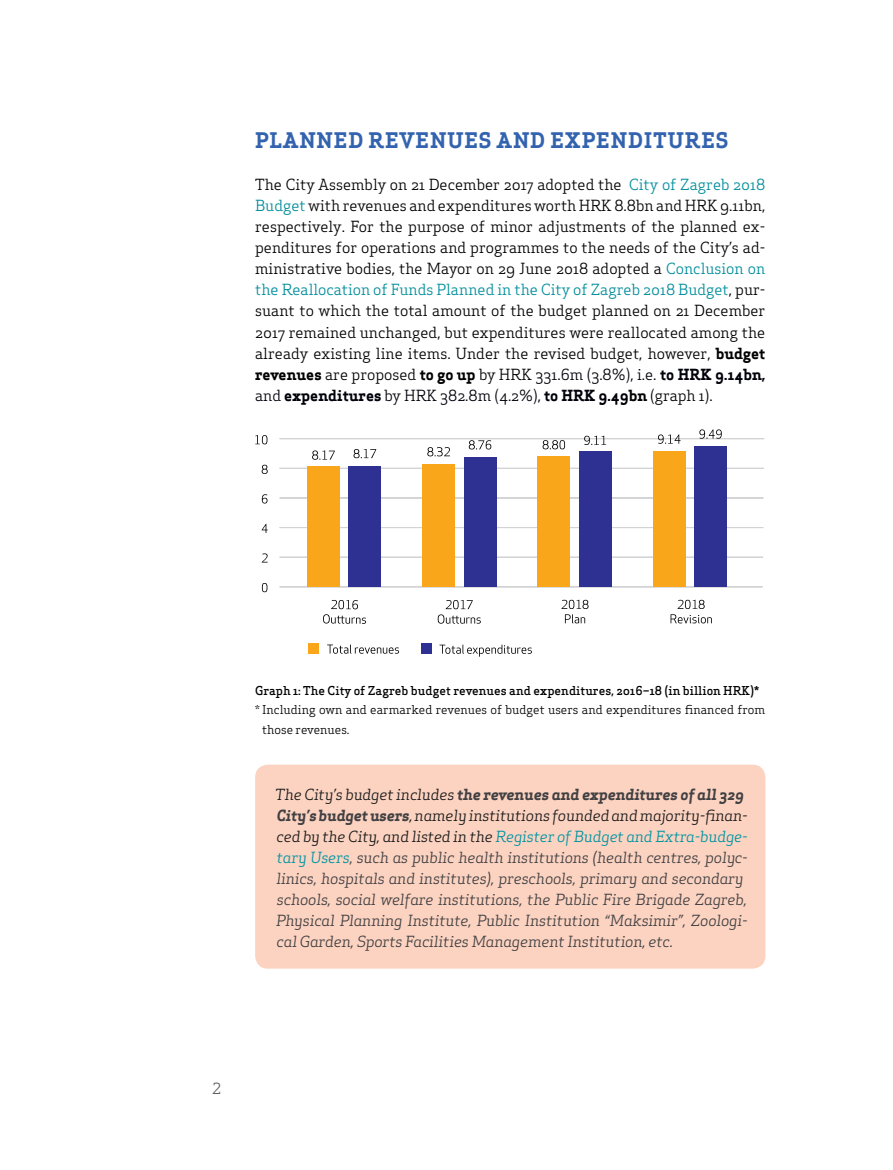
<style>
.page{position:relative;width:893px;height:1170px;background:#fff}
.page>*{position:absolute;margin:0;border:0;box-sizing:border-box;transform-origin:0 0}
.t1{font:700 21px "Apex Serif";letter-spacing:.05em;color:#3363af}
.t2{font:15px/21px "Apex Serif";color:#000;text-align:justify}
.t3{font:italic 15px/21px "Apex Serif";letter-spacing:-.01em;color:#414042}
.t4{font:15px "Apex Serif";color:#58595b}
.t5{font:12px/19.5px "Apex Serif";color:#000}
.t6{font:500 12px "Apex Serif";color:#000}
.s1{color:#008d9b}
.s2{font-weight:700}
.s3{color:#00000a}
.s4{font-weight:700;color:#00000a}
.s5{color:#1a1a1a}
.s6{color:#0094a2}
</style>
<div class="page">
<div style="left:255px;top:764px;width:510px;height:204px;background:#fcd3c1;border-radius:13px"></div>
<div style="left:280px;top:438px;width:484px;height:1px;border:1px solid #d1d3d4"></div>
<div style="left:280px;top:468px;width:484px;height:1px;border:1px solid #d1d3d4"></div>
<div style="left:280px;top:498px;width:483px;height:1px;border:1px solid #d1d3d4"></div>
<div style="left:280px;top:527px;width:483px;height:1px;border:1px solid #d1d3d4"></div>
<div style="left:280px;top:557px;width:483px;height:1px;border:1px solid #d1d3d4"></div>
<div style="left:280px;top:586px;width:482px;height:1px;border:1px solid #d1d3d4"></div>
<svg style="left:323px;top:600px;width:43px;height:23px"></svg>
<svg style="left:438px;top:600px;width:43px;height:23px"></svg>
<svg style="left:561px;top:599px;width:28px;height:24px"></svg>
<svg style="left:440px;top:644px;width:92px;height:12px"></svg>
<svg style="left:327px;top:644px;width:72px;height:9px"></svg>
<svg style="left:353px;top:449px;width:23px;height:9px"></svg>
<svg style="left:427px;top:447px;width:23px;height:9px"></svg>
<svg style="left:469px;top:440px;width:22px;height:9px"></svg>
<svg style="left:543px;top:440px;width:22px;height:9px"></svg>
<svg style="left:584px;top:436px;width:22px;height:9px"></svg>
<svg style="left:312px;top:450px;width:23px;height:9px"></svg>
<svg style="left:671px;top:599px;width:41px;height:24px"></svg>
<svg style="left:658px;top:434px;width:22px;height:9px"></svg>
<svg style="left:699px;top:429px;width:23px;height:9px"></svg>
<div style="left:307px;top:466px;width:33px;height:121px;background:#faa61a"></div>
<div style="left:349px;top:466px;width:32px;height:121px;background:#2e3092"></div>
<div style="left:423px;top:464px;width:32px;height:123px;background:#faa61a"></div>
<div style="left:464px;top:457px;width:32px;height:130px;background:#2e3092"></div>
<div style="left:538px;top:456px;width:32px;height:131px;background:#faa61a"></div>
<div style="left:579px;top:452px;width:32px;height:135px;background:#2e3092"></div>
<div style="left:653px;top:451px;width:32px;height:136px;background:#faa61a"></div>
<div style="left:694px;top:446px;width:33px;height:141px;background:#2e3092"></div>
<svg style="left:262px;top:583px;width:5px;height:9px"></svg>
<svg style="left:262px;top:553px;width:6px;height:9px"></svg>
<svg style="left:262px;top:524px;width:6px;height:9px"></svg>
<svg style="left:262px;top:494px;width:5px;height:9px"></svg>
<svg style="left:262px;top:464px;width:6px;height:10px"></svg>
<svg style="left:255px;top:435px;width:12px;height:9px"></svg>
<div style="left:421px;top:643px;width:10px;height:10px;background:#2e3092"></div>
<div style="left:308px;top:643px;width:11px;height:10px;background:#faa61a"></div>
<h1 class="t1" style="left:255px;top:127px;width:475px">PLANNED REVENUES AND EXPENDITURES</h1>
<p class="t2" style="left:255px;top:174px;width:512px">The City Assembly on 21 December 2017 adopted the <span class="s1">City of Zagreb 2018<br>Budget</span> with revenues and expenditures worth HRK 8.8bn and HRK 9.11bn, respectively. For the purpose of minor adjustments of the planned ex&shy;penditures for operations and programmes to the needs of the City’s ad&shy;ministrative bodies, the Mayor on 29 June 2018 adopted a <span class="s1">Conclusion on the Reallocation of Funds Planned in the City of Zagreb 2018 Budget</span>, pur&shy;suant to which the total amount of the budget planned on 21 December 2017 remained unchanged, but expenditures were reallocated among the already existing line items. Under the revised budget, however, <span class="s2">budget revenues</span> are proposed <span class="s2">to go up</span> by HRK <span class="s3">331.6m (3.8%), i.e.</span> <span class="s4">to HRK 9.14bn, </span><span class="s3">and</span> <span class="s4">expenditures</span> <span class="s3">by HRK 382.8m (4.2%),</span> <span class="s4">to HRK 9.49</span><span class="s2">bn</span> (graph 1).</p>
<p class="t6" style="left:255px;top:682px;width:506px">Graph 1: The City of Zagreb budget revenues and expenditures, 2016–18 (in billion HRK)*</p>
<p class="t5" style="left:262px;top:700px;width:505px;text-indent:-7px">* Including own and earmarked revenues of budget users and expenditures financed from those revenues.</p>
<p class="t3" style="left:275px;top:783px;width:474px"><span class="s5">The City’s budget includes</span> <span class="s2">the revenues and expenditures of all 329<br>City’s budget users</span><span class="s5">, namely institutions founded and majority-finan&shy;ced by the City, and listed in the</span> <span class="s6">Register of Budget and Extra-budge&shy;tary Users</span>, such as public health institutions (health centres, polyc&shy;linics, hospitals and institutes), preschools, primary and secondary schools, social welfare institutions, the Public Fire Brigade Zagreb, Physical Planning Institute, Public Institution “Maksimir”, Zoologi&shy;cal Garden, Sports Facilities Management Institution, etc.</p>
<p class="t4" style="left:212px;top:1078px;width:10px">2</p>
</div>
